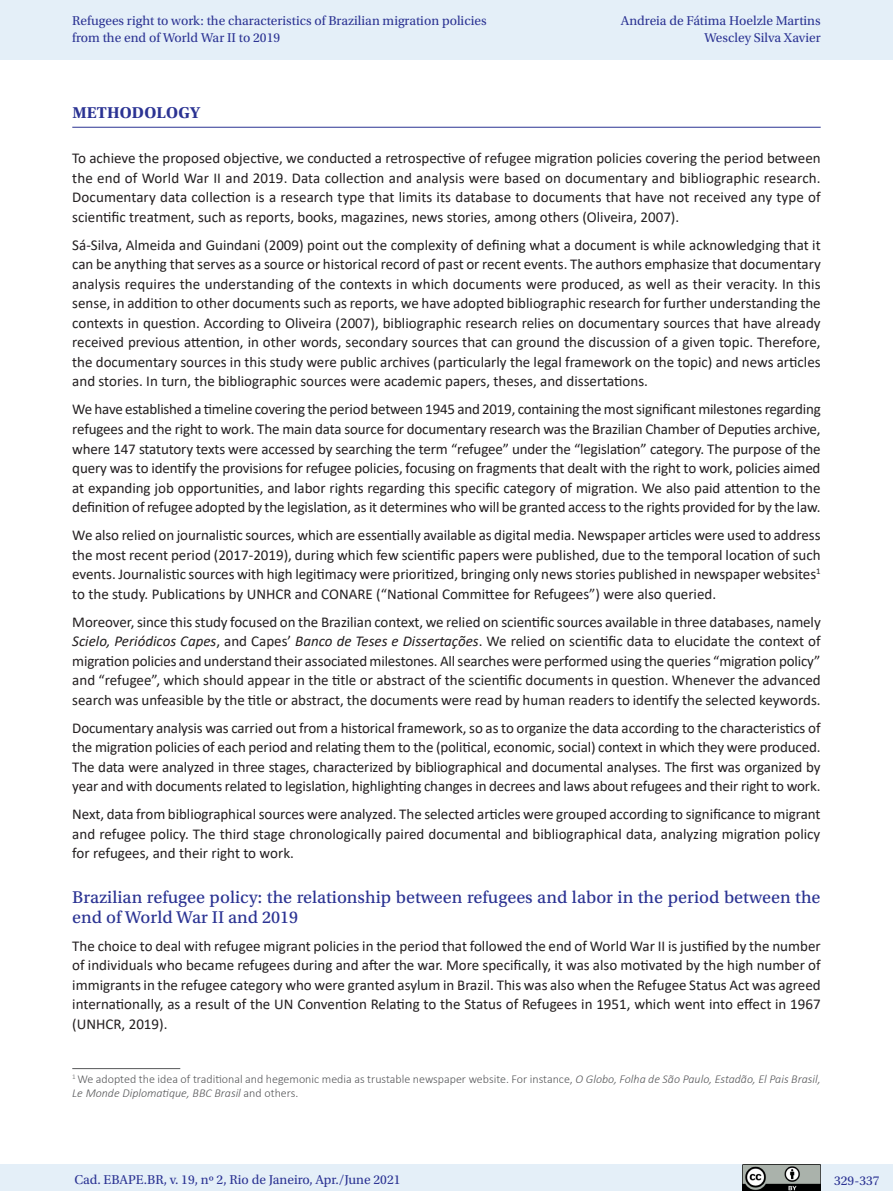
<style>
.page{position:relative;width:893px;height:1191px;background:#fff}
.page>*{position:absolute;margin:0;border:0;box-sizing:border-box;transform-origin:0 0}
._07_2_sub2{font:18px/19.5px "Utopia Std Capt";color:#2b3393}
._07_1_sub_1{font:700 16.5px "Utopia Std";letter-spacing:.01em;color:#2b3393}
._06_0_texto{font:15px/19.5px "Calibri";color:#231f20;text-align:justify}
.t1{font:13.5px/16.5px "Utopia Std";color:#2b3393}
._06_3_nota_de_rodape{font:300 12px/14.4px "Calibri";color:#57585a}
.s1{font-style:italic}
</style>
<div class="page">
<div style="left:0;top:0;width:893px;height:60px;background:#e4eff8"></div>
<div style="left:0;top:1164px;width:893px;height:27px;background:#e4eff8"></div>
<img style="left:743px;top:1164px;width:78px;height:27px">
<hr style="left:72px;top:127px;width:749px;height:1px;background:#2b3393">
<hr style="left:72px;top:1068px;width:108px;height:1px;background:#57585a">
<p class="t1" style="left:72px;top:13px;width:416px">Refugees right to work: the characteristics of Brazilian migration policies from the end of World War II to 2019</p>
<p class="t1" style="left:621px;top:13px;width:201px;text-align:right">Andreia de Fátima Hoelzle Martins<br>Wescley Silva Xavier</p>
<p class="_07_1_sub_1" style="left:72px;top:103px;width:129px">METHODOLOGY</p>
<p class="_06_0_texto" style="left:72px;top:148px;width:750px">To achieve the proposed objective, we conducted a retrospective of refugee migration policies covering the period between the end of World War II and 2019. Data collection and analysis were based on documentary and bibliographic research.<br>Documentary data collection is a research type that limits its database to documents that have not received any type of scientific treatment, such as reports, books, magazines, news stories, among others (Oliveira, 2007).</p>
<p class="_06_0_texto" style="left:72px;top:235px;width:750px">Sá-Silva, Almeida and Guindani (2009) point out the complexity of defining what a document is while acknowledging that it can be anything that serves as a source or historical record of past or recent events. The authors emphasize that documentary analysis requires the understanding of the contexts in which documents were produced, as well as their veracity. In this sense, in addition to other documents such as reports, we have adopted bibliographic research for further understanding the contexts in question. According to Oliveira (2007), bibliographic research relies on documentary sources that have already received previous attention, in other words, secondary sources that can ground the discussion of a given topic. Therefore, the documentary sources in this study were public archives (particularly the legal framework on the topic) and news articles and stories. In turn, the bibliographic sources were academic papers, theses, and dissertations.</p>
<p class="_06_0_texto" style="left:72px;top:399px;width:750px">We have established a timeline covering the period between 1945 and 2019, containing the most significant milestones regarding refugees and the right to work. The main data source for documentary research was the Brazilian Chamber of Deputies archive, where 147 statutory texts were accessed by searching the term “refugee” under the “legislation” category. The purpose of the query was to identify the provisions for refugee policies, focusing on fragments that dealt with the right to work, policies aimed at expanding job opportunities, and labor rights regarding this specific category of migration. We also paid attention to the definition of refugee adopted by the legislation, as it determines who will be granted access to the rights provided for by the law.</p>
<p class="_06_0_texto" style="left:72px;top:525px;width:750px">We also relied on journalistic sources, which are essentially available as digital media. Newspaper articles were used to address the most recent period (2017-2019), during which few scientific papers were published, due to the temporal location of such events. Journalistic sources with high legitimacy were prioritized, bringing only news stories published in newspaper websites<sup>1 </sup>to the study. Publications by UNHCR and CONARE (“National Committee for Refugees”) were also queried.</p>
<p class="_06_0_texto" style="left:72px;top:611px;width:750px">Moreover, since this study focused on the Brazilian context, we relied on scientific sources available in three databases, namely <span class="s1">Scielo, Periódicos Capes</span>, and Capes’ <span class="s1">Banco de Teses e Dissertações</span>. We relied on scientific data to elucidate the context of migration policies and understand their associated milestones. All searches were performed using the queries “migration policy” and “refugee”, which should appear in the title or abstract of the scientific documents in question. Whenever the advanced search was unfeasible by the title or abstract, the documents were read by human readers to identify the selected keywords.</p>
<p class="_06_0_texto" style="left:72px;top:717px;width:750px">Documentary analysis was carried out from a historical framework, so as to organize the data according to the characteristics of the migration policies of each period and relating them to the (political, economic, social) context in which they were produced.<br>The data were analyzed in three stages, characterized by bibliographical and documental analyses. The first was organized by year and with documents related to legislation, highlighting changes in decrees and laws about refugees and their right to work.</p>
<p class="_06_0_texto" style="left:72px;top:804px;width:750px">Next, data from bibliographical sources were analyzed. The selected articles were grouped according to significance to migrant and refugee policy. The third stage chronologically paired documental and bibliographical data, analyzing migration policy for refugees, and their right to work.</p>
<p class="_07_2_sub2" style="left:72px;top:888px;width:750px">Brazilian refugee policy: the relationship between refugees and labor in the period between the end of World War II and 2019</p>
<p class="_06_0_texto" style="left:72px;top:935px;width:750px">The choice to deal with refugee migrant policies in the period that followed the end of World War II is justified by the number of individuals who became refugees during and after the war. More specifically, it was also motivated by the high number of immigrants in the refugee category who were granted asylum in Brazil. This was also when the Refugee Status Act was agreed internationally, as a result of the UN Convention Relating to the Status of Refugees in 1951, which went into effect in 1967 (UNHCR, 2019).</p>
<p class="_06_3_nota_de_rodape" style="left:72px;top:1071px;width:750px"><sup>1</sup> We adopted the idea of traditional and hegemonic media as trustable newspaper website. For instance, <span class="s1">O Globo, Folha de São Paulo, Estadão, El Pais Brasil,<br>Le Monde Diplomatique, BBC Brasil</span> and others.</p>
<p class="t1" style="left:74px;top:1171px;width:328px">Cad. EBAPE.BR, v. 19, nº 2, Rio de Janeiro, Apr./June 2021</p>
<p class="t1" style="left:834px;top:1172px;width:47px">329-337</p>
</div>
